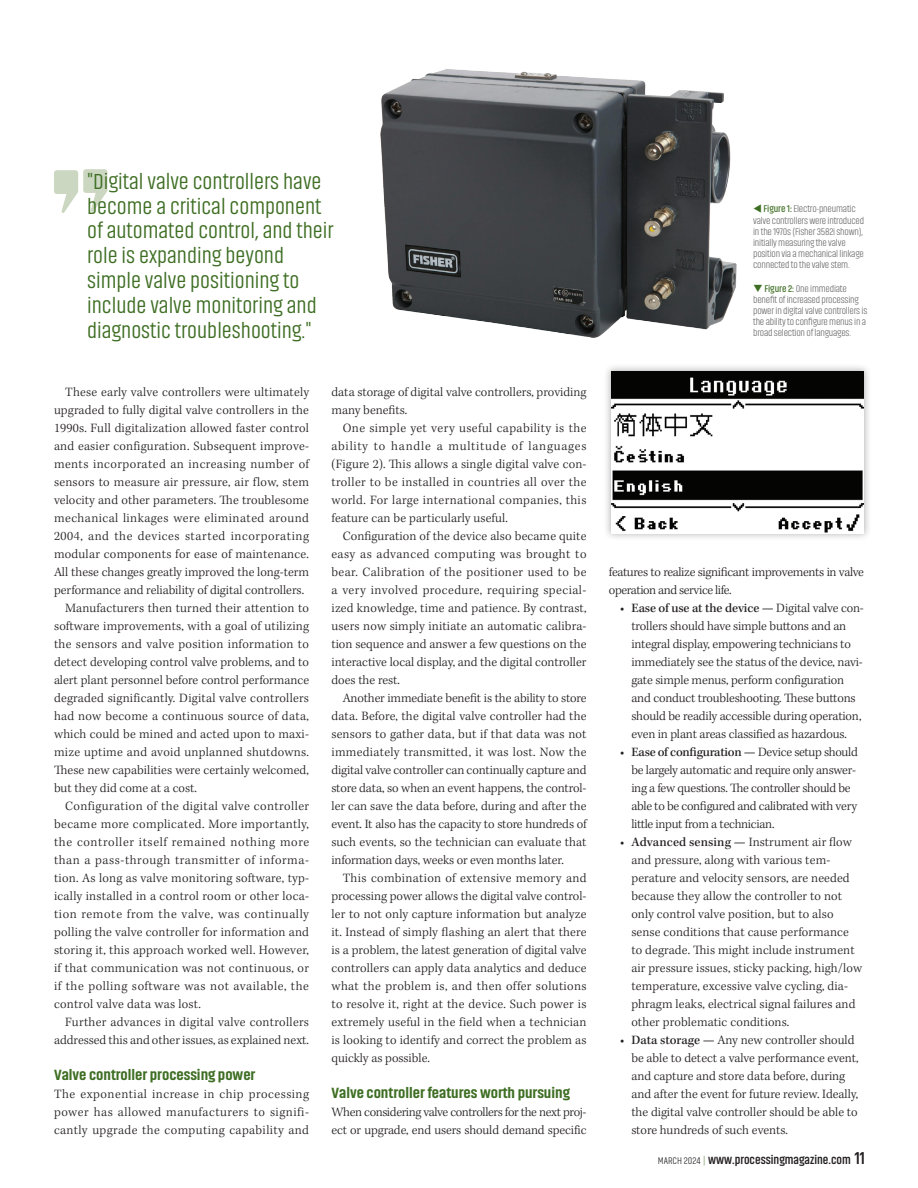
<style>
.page{position:relative;width:918px;height:1188px;background:#fff}
.page>*{position:absolute;margin:0;border:0;box-sizing:border-box;transform-origin:0 0}
.t1{font:300 22.35px/24.9px "Akhand";color:#3e6e23}
.Subhead_1_b{font:800 15px "Akhand";color:#3e6e23;scale:1.08 1}
.Body_Copy_b{font:300 13.05px/18px "Kepler Std";color:#231f20;text-align:justify}
.Body_Copy_b-2{font:300 13.05px/18px "Kepler Std";letter-spacing:-.02em;color:#231f20}
.Body_Copy_b-3{font:300 13.05px/18px "Kepler Std";letter-spacing:-.025em;color:#231f20}
.t2{font:700 12.45px "Akhand";color:#231f20}
.t3{font:300 9.9px/11.2px "Akhand";letter-spacing:-.02em;color:#656568}
.s1{color:#3e6e23}
.s2{font-weight:600;color:#3e6e23}
.s3{font-weight:500}
.s4{font-weight:300;font-size:9.9px}
.s5{font-weight:200;font-size:9.9px;color:#3e6e23}
.s6{font-size:17.4px}
</style>
<div class="page">
<img style="left:380px;top:69px;width:357px;height:269px">
<div style="left:603px;top:363px;width:268px;height:179px;background:#231f20;opacity:.36"></div>
<img style="left:611px;top:371px;width:253px;height:163px">
<div style="left:54px;top:170px;width:24px;height:24px;background:#ccd7c1;border-radius:3px"></div>
<svg style="left:61px;top:192px;width:17px;height:21px"></svg>
<div style="left:83px;top:169px;width:24px;height:24px;background:#ccd7c1;border-radius:3px"></div>
<svg style="left:91px;top:192px;width:16px;height:20px"></svg>
<p class="t1" style="left:87px;top:169px;width:248px">"Digital valve controllers have become a critical component of automated control, and their role is expanding beyond simple valve positioning to include valve monitoring and diagnostic troubleshooting."</p>
<p class="Body_Copy_b" style="left:54px;top:383px;width:257px;text-indent:11px">These early valve controllers were ultimately upgraded to fully digital valve controllers in the 1990s. Full digitalization allowed faster control and easier configuration. Subsequent improve&shy;ments incorporated an increasing number of sensors to measure air pressure, air flow, stem velocity and other parameters. The troublesome mechanical linkages were eliminated around 2004, and the devices started incorporating modular components for ease of maintenance.<br>All these changes greatly improved the long-term performance and reliability of digital controllers.</p>
<p class="Body_Copy_b" style="left:54px;top:599px;width:257px;text-indent:11px">Manufacturers then turned their attention to software improvements, with a goal of utilizing the sensors and valve position information to detect developing control valve problems, and to alert plant personnel before control performance degraded significantly. Digital valve controllers had now become a continuous source of data, which could be mined and acted upon to maxi&shy;mize uptime and avoid unplanned shutdowns.<br>These new capabilities were certainly welcomed, but they did come at a cost.</p>
<p class="Body_Copy_b" style="left:54px;top:797px;width:257px;text-indent:11px">Configuration of the digital valve controller became more complicated. More importantly, the controller itself remained nothing more than a pass-through transmitter of informa&shy;tion. As long as valve monitoring software, typ&shy;ically installed in a control room or other loca&shy;tion remote from the valve, was continually polling the valve controller for information and storing it, this approach worked well. However, if that communication was not continuous, or if the polling software was not available, the control valve data was lost.</p>
<p class="Body_Copy_b" style="left:54px;top:1013px;width:257px;text-align:right">Further advances in digital valve controllers addressed this and other issues, as explained next.</p>
<p class="Subhead_1_b" style="left:54px;top:1067px;width:188px">Valve controller processing power</p>
<p class="Body_Copy_b" style="left:54px;top:1085px;width:257px">The exponential increase in chip processing power has allowed manufacturers to signifi&shy;cantly upgrade the computing capability and</p>
<p class="Body_Copy_b" style="left:331px;top:383px;width:257px">data storage of digital valve controllers, providing many benefits.</p>
<p class="Body_Copy_b" style="left:331px;top:419px;width:257px;text-indent:11px">One simple yet very useful capability is the ability to handle a multitude of languages (Figure 2). This allows a single digital valve con&shy;troller to be installed in countries all over the world. For large international companies, this feature can be particularly useful.</p>
<p class="Body_Copy_b" style="left:331px;top:527px;width:257px;text-indent:11px">Configuration of the device also became quite easy as advanced computing was brought to bear. Calibration of the positioner used to be a very involved procedure, requiring special&shy;ized knowledge, time and patience. By contrast, users now simply initiate an automatic calibra&shy;tion sequence and answer a few questions on the interactive local display, and the digital controller does the rest.</p>
<p class="Body_Copy_b" style="left:331px;top:689px;width:257px;text-indent:11px">Another immediate benefit is the ability to store data. Before, the digital valve controller had the sensors to gather data, but if that data was not immediately transmitted, it was lost. Now the digital valve controller can continually capture and store data, so when an event happens, the control&shy;ler can save the data before, during and after the event. It also has the capacity to store hundreds of such events, so the technician can evaluate that information days, weeks or even months later.</p>
<p class="Body_Copy_b" style="left:331px;top:869px;width:257px;text-indent:11px">This combination of extensive memory and processing power allows the digital valve control&shy;ler to not only capture information but analyze it. Instead of simply flashing an alert that there is a problem, the latest generation of digital valve controllers can apply data analytics and deduce what the problem is, and then offer solutions to resolve it, right at the device. Such power is extremely useful in the field when a technician is looking to identify and correct the problem as quickly as possible.</p>
<p class="Subhead_1_b" style="left:331px;top:1085px;width:222px">Valve controller features worth pursuing</p>
<p class="Body_Copy_b-2" style="left:331px;top:1103px;width:257px">When considering valve controllers for the next proj&shy;ect or upgrade, end users should demand specific</p>
<p class="t3" style="left:753px;top:204px;width:113px"><span class="s1">▼</span> <span class="s2">Figure 1:</span> Electro-pneumatic valve controllers were introduced in the 1970s (Fisher 3582i shown), initially measuring the valve position via a mechanical linkage connected to the valve stem.</p>
<p class="t3" style="left:753px;top:283px;width:116px"><span class="s1">❑</span> <span class="s2">Figure 2:</span> One immediate benefit of increased processing power in digital valve controllers is the ability to configure menus in a broad selection of languages.</p>
<p class="Body_Copy_b-3" style="left:609px;top:563px;width:257px">features to realize significant improvements in valve operation and service life.</p>
<p class="Body_Copy_b" style="left:631px;top:599px;width:234px;text-align:left;text-indent:-11px"><span class="s3">• Ease of use at the device —</span> Digital valve con&shy;trollers should have simple buttons and an integral display, empowering technicians to immediately see the status of the device, navi&shy;gate simple menus, perform configuration and conduct troubleshooting. These buttons should be readily accessible during operation, even in plant areas classified as hazardous.</p>
<p class="Body_Copy_b-2" style="left:631px;top:743px;width:228px;text-indent:-11px"><span class="s3">• Ease of configuration —</span> Device setup should be largely automatic and require only answer&shy;ing a few questions. The controller should be able to be configured and calibrated with very little input from a technician.</p>
<p class="Body_Copy_b" style="left:631px;top:833px;width:232px;text-align:left;text-indent:-11px"><span class="s3">• Advanced sensing —</span> Instrument air flow and pressure, along with various tem&shy;perature and velocity sensors, are needed because they allow the controller to not only control valve position, but to also sense conditions that cause performance to degrade. This might include instrument air pressure issues, sticky packing, high/low temperature, excessive valve cycling, dia&shy;phragm leaks, electrical signal failures and other problematic conditions.</p>
<p class="Body_Copy_b" style="left:631px;top:1031px;width:229px;text-align:left;text-indent:-11px"><span class="s3">• Data storage —</span> Any new controller should be able to detect a valve performance event, and capture and store data before, during and after the event for future review. Ideally, the digital valve controller should be able to store hundreds of such events.</p>
<p class="t2" style="left:658px;top:1153px;width:209px"><span class="s4">MARCH 2024</span> <span class="s5">|</span> www.processingmagazine.com <span class="s6">11</span></p>
</div>
